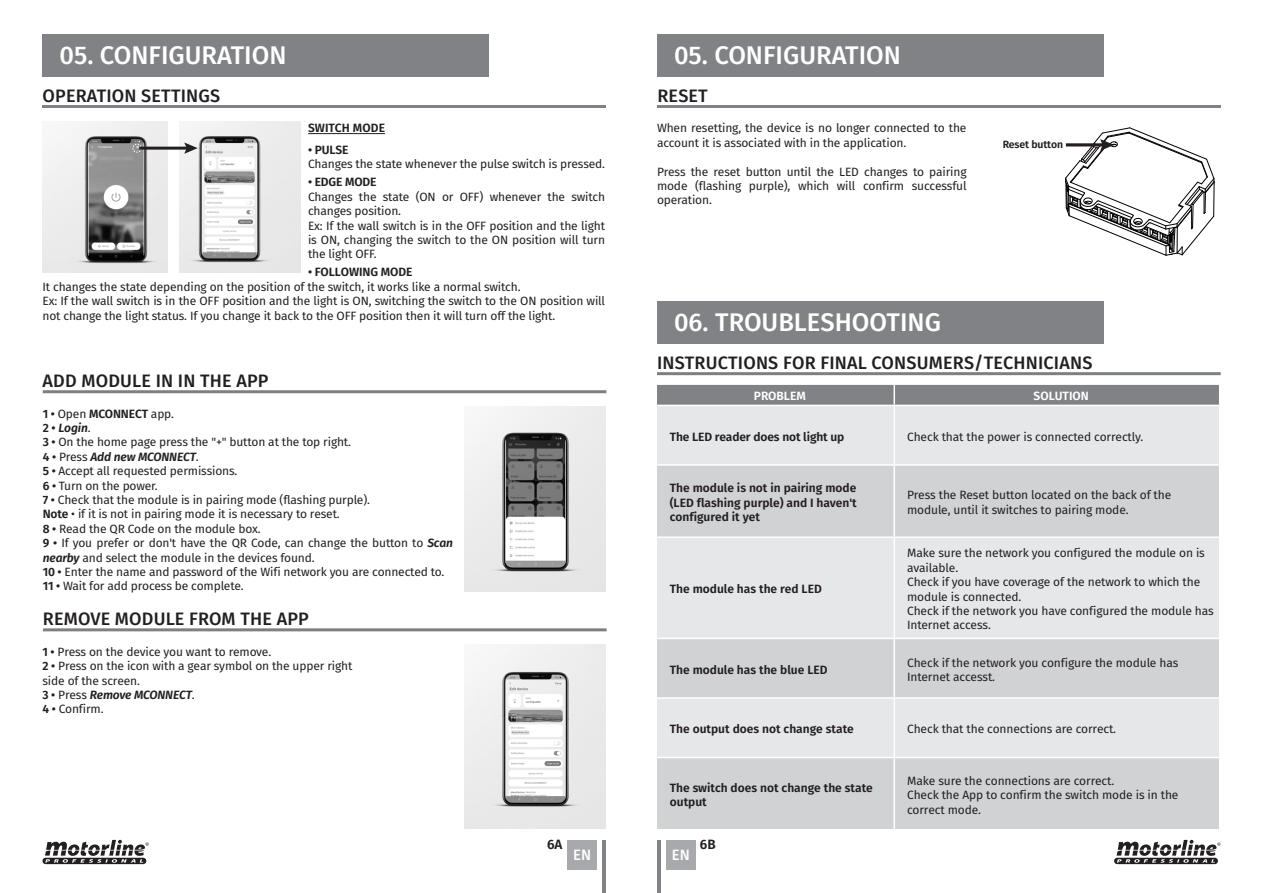
<style>
.page{position:relative;width:1263px;height:893px;background:#fff}
.page>*{position:absolute;margin:0;border:0;box-sizing:border-box;transform-origin:0 0}
.t1{font:500 25.5px "Fira Sans";color:#fff}
.t2{font:500 18px "Fira Sans";letter-spacing:.01em;color:#231f20}
.t3{font:500 15px "Fira Sans";color:#fff}
.t4{font:600 13.5px "Fira Sans";color:#231f20}
.t5{font:12px/14.4px "Fira Sans";letter-spacing:-.015em;color:#231f20}
.t6{font:600 12px/14.4px "Fira Sans";color:#231f20;text-align:justify}
.t7{font:600 12px "Fira Sans";color:#fff}
.t8{font:600 10.5px "Fira Sans";letter-spacing:-.015em;color:#231f20}
.s1{font-weight:600}
.s2{font-weight:600;font-style:italic}
</style>
<div class="page">
<img style="left:465px;top:406px;width:141px;height:185px">
<img style="left:465px;top:644px;width:141px;height:185px">
<img style="left:179px;top:121px;width:122px;height:152px">
<img style="left:43px;top:121px;width:125px;height:152px">
<svg style="left:132px;top:143px;width:10px;height:11px"></svg>
<hr style="left:139px;top:147px;width:50px;height:3px;background:#231f20">
<svg style="left:184px;top:142px;width:14px;height:12px"></svg>
<div style="left:657px;top:34px;width:446px;height:43px;background:#808285"></div>
<div style="left:43px;top:34px;width:446px;height:43px;background:#808285"></div>
<hr style="left:43px;top:105px;width:563px;height:3px;background:#808285">
<hr style="left:657px;top:105px;width:563px;height:3px;background:#808285">
<div style="left:666px;top:840px;width:30px;height:29px;background:#a8a9ad"></div>
<div style="left:567px;top:840px;width:30px;height:29px;background:#a8a9ad"></div>
<hr style="left:603px;top:840px;width:3px;height:53px;background:#808285">
<hr style="left:657px;top:840px;width:3px;height:53px;background:#808285">
<div style="left:657px;top:301px;width:446px;height:43px;background:#808285"></div>
<svg style="left:1065px;top:127px;width:150px;height:129px"></svg>
<svg style="left:1114px;top:840px;width:106px;height:24px"></svg>
<svg style="left:43px;top:840px;width:106px;height:24px"></svg>
<hr style="left:308px;top:133px;width:77px;height:1px;background:#231f20">
<hr style="left:43px;top:390px;width:563px;height:3px;background:#7d8082">
<hr style="left:43px;top:628px;width:564px;height:3px;background:#7d8082">
<div style="left:657px;top:406px;width:562px;height:58px;background:#e6e7e9"></div>
<svg style="left:657px;top:466px;width:562px;height:363px;background:#d5d6d8"></svg>
<div style="left:657px;top:538px;width:562px;height:100px;background:#e6e7e9"></div>
<svg style="left:657px;top:384px;width:563px;height:21px;background:#88898c"></svg>
<hr style="left:893px;top:406px;width:2px;height:58px;background:#fff">
<hr style="left:893px;top:466px;width:2px;height:70px;background:#fff">
<hr style="left:893px;top:538px;width:2px;height:100px;background:#fff">
<hr style="left:893px;top:639px;width:2px;height:58px;background:#fff">
<hr style="left:893px;top:699px;width:2px;height:58px;background:#fff">
<hr style="left:893px;top:758px;width:2px;height:71px;background:#fff">
<hr style="left:657px;top:536px;width:237px;height:2px;background:#fff">
<hr style="left:894px;top:536px;width:326px;height:2px;background:#fff">
<hr style="left:657px;top:638px;width:237px;height:1px;background:#fff">
<hr style="left:894px;top:638px;width:326px;height:1px;background:#fff">
<hr style="left:657px;top:697px;width:237px;height:2px;background:#fff">
<hr style="left:894px;top:697px;width:326px;height:2px;background:#fff">
<hr style="left:657px;top:757px;width:237px;height:1px;background:#fff">
<hr style="left:894px;top:757px;width:326px;height:1px;background:#fff">
<hr style="left:657px;top:372px;width:564px;height:3px;background:#7d8082">
<h1 class="t1" style="left:60px;top:35px;width:228px">05. CONFIGURATION</h1>
<h2 class="t2" style="left:43px;top:81px;width:179px">OPERATION SETTINGS</h2>
<p class="t6" style="left:308px;top:120px;width:78px">SWITCH MODE</p>
<p class="t6" style="left:308px;top:142px;width:42px">• PULSE</p>
<p class="t5" style="left:308px;top:157px;width:299px">Changes the state whenever the pulse switch is pressed.</p>
<p class="t6" style="left:308px;top:174px;width:70px">• EDGE MODE</p>
<p class="t5" style="left:308px;top:189px;width:299px">Changes the state (ON or OFF) whenever the switch changes position.<br>Ex: If the wall switch is in the OFF position and the light is ON, changing the switch to the ON position will turn the light OFF.</p>
<p class="t6" style="left:308px;top:264px;width:106px">• FOLLOWING MODE</p>
<p class="t5" style="left:43px;top:279px;width:564px">It changes the state depending on the position of the switch, it works like a normal switch.<br>Ex: If the wall switch is in the OFF position and the light is ON, switching the switch to the ON position will not change the light status. If you change it back to the OFF position then it will turn off the light.</p>
<h2 class="t2" style="left:43px;top:366px;width:227px">ADD MODULE IN IN THE APP</h2>
<p class="t5" style="left:43px;top:406px;width:412px"><span class="s1">1 •</span> Open <span class="s1">MCONNECT</span> app.<br><span class="s1">2 •</span> <span class="s2">Login</span>.<br><span class="s1">3 •</span> On the home page press the "+" button at the top right.<br><span class="s1">4 •</span> Press <span class="s2">Add new MCONNECT</span>.<br><span class="s1">5 •</span> Accept all requested permissions.<br><span class="s1">6 •</span> Turn on the power.<br><span class="s1">7 •</span> Check that the module is in pairing mode (flashing purple).<br><span class="s1">Note</span> • if it is not in pairing mode it is necessary to reset.<br><span class="s1">8 •</span> Read the QR Code on the module box.<br><span class="s1">9 •</span> If you prefer or don't have the QR Code, can change the button to <span class="s2">Scan nearby</span> and select the module in the devices found.<br><span class="s1">10 •</span> Enter the name and password of the Wifi network you are connected to.<br><span class="s1">11 •</span> Wait for add process be complete.</p>
<h2 class="t2" style="left:43px;top:604px;width:268px">REMOVE MODULE FROM THE APP</h2>
<p class="t5" style="left:43px;top:644px;width:311px"><span class="s1">1 •</span> Press on the device you want to remove.<br><span class="s1">2 •</span> Press on the icon with a gear symbol on the upper right side of the screen.<br><span class="s1">3 •</span> Press <span class="s2">Remove MCONNECT</span>.<br><span class="s1">4 •</span> Confirm.</p>
<h1 class="t1" style="left:674px;top:35px;width:228px">05. CONFIGURATION</h1>
<h2 class="t2" style="left:657px;top:81px;width:52px">RESET</h2>
<p class="t5" style="left:657px;top:121px;width:311px">When resetting, the device is no longer connected to the account it is associated with in the application.</p>
<p class="t5" style="left:657px;top:164px;width:311px;text-align:justify">Press the reset button until the LED changes to pairing mode (flashing purple), which will confirm successful operation.</p>
<p class="t8" style="left:1003px;top:136px;width:62px">Reset button</p>
<h1 class="t1" style="left:674px;top:302px;width:268px">06. TROUBLESHOOTING</h1>
<h2 class="t2" style="left:657px;top:348px;width:437px">INSTRUCTIONS FOR FINAL CONSUMERS/TECHNICIANS</h2>
<p class="t7" style="left:754px;top:386px;width:54px">PROBLEM</p>
<p class="t7" style="left:1033px;top:386px;width:57px">SOLUTION</p>
<p class="t6" style="left:670px;top:429px;width:176px">The LED reader does not light up</p>
<p class="t5" style="left:907px;top:429px;width:238px">Check that the power is connected correctly.</p>
<p class="t6" style="left:670px;top:480px;width:189px">The module is not in pairing mode (LED flashing purple) and I haven't configured it yet</p>
<p class="t5" style="left:907px;top:488px;width:266px">Press the Reset button located on the back of the module, until it switches to pairing mode.</p>
<p class="t6" style="left:670px;top:581px;width:154px">The module has the red LED</p>
<p class="t5" style="left:907px;top:546px;width:308px">Make sure the network you configured the module on is available.<br>Check if you have coverage of the network to which the module is connected.<br>Check if the network you have configured the module has Internet access.</p>
<p class="t6" style="left:670px;top:662px;width:159px">The module has the blue LED</p>
<p class="t5" style="left:907px;top:655px;width:273px">Check if the network you configure the module has<br>Internet accesst.</p>
<p class="t6" style="left:670px;top:721px;width:185px">The output does not change state</p>
<p class="t5" style="left:907px;top:722px;width:211px">Check that the connections are correct.</p>
<p class="t6" style="left:670px;top:780px;width:205px">The switch does not change the state output</p>
<p class="t5" style="left:907px;top:773px;width:273px">Make sure the connections are correct.<br>Check the App to confirm the switch mode is in the correct mode.</p>
<p class="t4" style="left:547px;top:833px;width:17px">6A</p>
<p class="t4" style="left:700px;top:833px;width:17px">6B</p>
<p class="t3" style="left:573px;top:842px;width:20px">EN</p>
<p class="t3" style="left:672px;top:842px;width:20px">EN</p>
</div>
